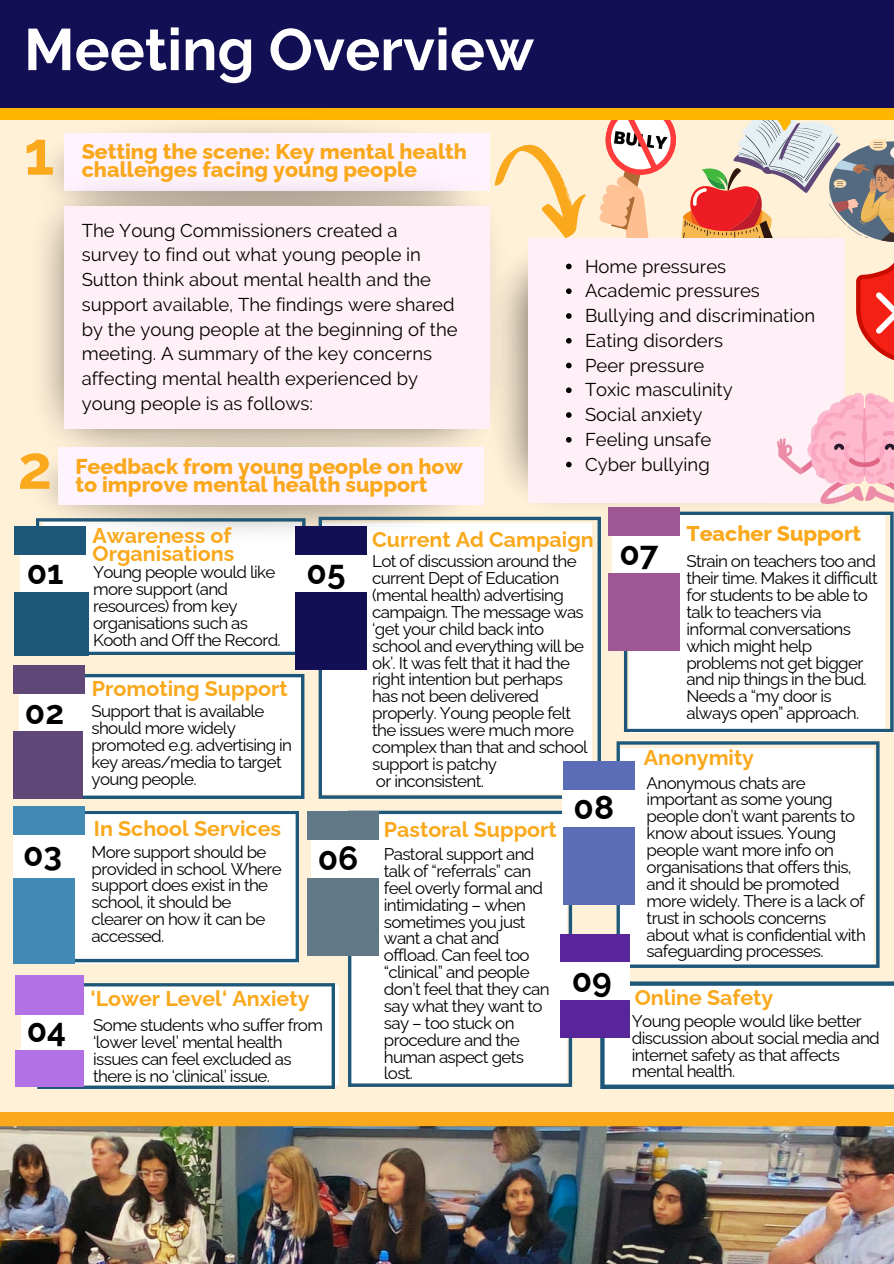
<style>
.page{position:relative;width:894px;height:1264px;background:#fff}
.page>*{position:absolute;margin:0;border:0;box-sizing:border-box;transform-origin:0 0}
.t1{font:700 61.2px "Raleway";color:#faa81c}
.t2{font:700 58.5px "Raleway";color:#fff}
.t3{font:700 33.15px "Raleway";color:#000}
.t4{font:700 21.45px/18px "Raleway";color:#faa81c}
.t5{font:800 21.45px "Raleway";color:#faa81c}
.t6{font:18.45px/24.8px "Raleway";color:#000}
.t7{font:16.95px/16.8px "Raleway";letter-spacing:-.04em;color:#000}
</style>
<div class="page">
<div style="left:0;top:0;width:893px;height:1263px;background:#fff0d8"></div>
<img style="left:483px;top:368px;width:352px;height:149px">
<div style="left:528px;top:238px;width:316px;height:264px;background:#fff0f7"></div>
<img style="left:777px;top:394px;width:116px;height:109px">
<div style="left:0;top:0;width:893px;height:119px;background:#120f54"></div>
<img style="left:32px;top:112px;width:452px;height:60px">
<div style="left:64px;top:133px;width:426px;height:57px;background:#fff4fe"></div>
<img style="left:42px;top:172px;width:467px;height:297px">
<div style="left:64px;top:206px;width:426px;height:223px;background:#fff0f7"></div>
<img style="left:0;top:1112px;width:893px;height:151px">
<img style="left:42px;top:426px;width:441px;height:100px">
<div style="left:58px;top:447px;width:425px;height:57px;background:#fff4fe"></div>
<svg style="left:36px;top:518px;width:269px;height:137px;background:#f0f3f5"></svg>
<div style="left:20px;top:549px;width:62px;height:52px;background:#fff"></div>
<div style="left:14px;top:526px;width:72px;height:28px;background:#1d587b"></div>
<div style="left:14px;top:592px;width:74px;height:63px;background:#1d587b"></div>
<div style="left:75px;top:811px;width:224px;height:151px;background:#fff"></div>
<div style="left:13px;top:834px;width:63px;height:51px;background:#fff"></div>
<div style="left:13px;top:806px;width:72px;height:29px;background:#418ab3"></div>
<div style="left:13px;top:878px;width:62px;height:86px;background:#418ab3"></div>
<svg style="left:82px;top:674px;width:222px;height:125px;background:#edf2f4"></svg>
<div style="left:20px;top:689px;width:62px;height:51px;background:#fff"></div>
<div style="left:13px;top:665px;width:72px;height:28px;background:#5f4877"></div>
<div style="left:13px;top:731px;width:69px;height:68px;background:#5f4877"></div>
<svg style="left:37px;top:983px;width:298px;height:105px;background:#eff2f5"></svg>
<div style="left:22px;top:1007px;width:62px;height:52px;background:#fff"></div>
<div style="left:15px;top:975px;width:68px;height:39px;background:#b371e6"></div>
<div style="left:15px;top:1050px;width:69px;height:36px;background:#b371e6"></div>
<svg style="left:318px;top:517px;width:282px;height:281px;background:#f6f8f8"></svg>
<div style="left:299px;top:550px;width:63px;height:52px;background:#fff"></div>
<div style="left:295px;top:526px;width:71px;height:28px;background:#120f54"></div>
<div style="left:295px;top:592px;width:71px;height:77px;background:#120f54"></div>
<div style="left:348px;top:810px;width:224px;height:276px;background:#fff"></div>
<div style="left:311px;top:836px;width:63px;height:51px;background:#fff"></div>
<div style="left:307px;top:811px;width:72px;height:29px;background:#617986"></div>
<div style="left:307px;top:878px;width:72px;height:77px;background:#617986"></div>
<svg style="left:623px;top:511px;width:270px;height:221px;background:#f4f6f7"></svg>
<div style="left:612px;top:532px;width:62px;height:51px;background:#fff"></div>
<div style="left:607px;top:507px;width:72px;height:28px;background:#9d5792"></div>
<div style="left:607px;top:573px;width:72px;height:77px;background:#9d5792"></div>
<svg style="left:616px;top:741px;width:263px;height:226px;background:#f6f7f8"></svg>
<div style="left:562px;top:778px;width:62px;height:51px;background:#fff"></div>
<div style="left:562px;top:761px;width:72px;height:28px;background:#5c6db8"></div>
<div style="left:562px;top:827px;width:72px;height:77px;background:#5c6db8"></div>
<svg style="left:600px;top:981px;width:293px;height:107px;background:#ecf1f4"></svg>
<div style="left:560px;top:955px;width:69px;height:44px;background:#fff"></div>
<div style="left:560px;top:933px;width:69px;height:28px;background:#59259b"></div>
<div style="left:560px;top:999px;width:69px;height:38px;background:#59259b"></div>
<svg style="left:484px;top:97px;width:410px;height:271px"></svg>
<svg style="left:566px;top:387px;width:5px;height:6px"></svg>
<svg style="left:566px;top:412px;width:5px;height:6px"></svg>
<svg style="left:566px;top:437px;width:5px;height:5px"></svg>
<svg style="left:566px;top:462px;width:5px;height:5px"></svg>
<p class="t2" style="left:24px;top:15px;width:511px">Meeting Overview</p>
<h2 class="t1" style="left:24px;top:117px;width:32px">1</h2>
<p class="t1" style="left:18px;top:431px;width:36px">2</p>
<p class="t5" style="left:82px;top:139px;width:386px">Setting the scene: Key mental health</p>
<p class="t5" style="left:82px;top:157px;width:337px">challenges facing young people</p>
<p class="t6" style="left:82px;top:218px;width:317px">The Young Commissioners created a</p>
<p class="t6" style="left:82px;top:242px;width:377px">survey to find out what young people in Sutton think about mental health and the support available, The findings were shared by the young people at the beginning of the meeting. A summary of the key concerns affecting mental health experienced by young people is as follows:</p>
<p class="t5" style="left:75px;top:453px;width:389px">Feedback from young people on how</p>
<p class="t5" style="left:75px;top:471px;width:353px">to improve mental health support</p>
<p class="t6" style="left:585px;top:254px;width:143px">Home pressures</p>
<p class="t6" style="left:585px;top:278px;width:176px">Academic pressures</p>
<p class="t6" style="left:585px;top:303px;width:232px">Bullying and discrimination</p>
<p class="t6" style="left:585px;top:328px;width:140px">Eating disorders</p>
<p class="t6" style="left:585px;top:353px;width:121px">Peer pressure</p>
<p class="t6" style="left:585px;top:377px;width:149px">Toxic masculinity</p>
<p class="t6" style="left:585px;top:402px;width:119px">Social anxiety</p>
<p class="t6" style="left:585px;top:427px;width:128px">Feeling unsafe</p>
<p class="t6" style="left:585px;top:452px;width:126px">Cyber bullying</p>
<p class="t3" style="left:27px;top:553px;width:38px">01</p>
<h2 class="t4" style="left:93px;top:526px;width:143px">Awareness of<br>Organisations</h2>
<p class="t7" style="left:93px;top:564px;width:189px">Young people would like more support (and resources) from key organisations such as<br>Kooth and Off the Record.</p>
<p class="t4" style="left:92px;top:680px;width:197px">Promoting Support</p>
<p class="t3" style="left:25px;top:692px;width:41px">02</p>
<h2 class="t7" style="left:91px;top:702px;width:202px">Support that is available should more widely promoted e.g. advertising in key areas/media to target young people.</h2>
<h2 class="t4" style="left:94px;top:819px;width:188px">In School Services</h2>
<p class="t3" style="left:306px;top:553px;width:40px">05</p>
<h2 class="t4" style="left:372px;top:530px;width:223px">Current Ad Campaign</h2>
<p class="t7" style="left:372px;top:553px;width:217px">Lot of discussion around the current Dept of Education (mental health) advertising campaign. The message was ‘get your child back into school and everything will be ok’. It was felt that it had the right intention but perhaps has not been delivered properly. Young people felt the issues were much more complex than that and school support is patchy</p>
<p class="t7" style="left:376px;top:772px;width:109px">or inconsistent.</p>
<p class="t4" style="left:384px;top:820px;width:174px">Pastoral Support</p>
<h2 class="t3" style="left:573px;top:788px;width:42px">08</h2>
<p class="t3" style="left:23px;top:834px;width:40px">03</p>
<p class="t3" style="left:27px;top:1011px;width:41px">04</p>
<p class="t7" style="left:91px;top:843px;width:192px">More support should be provided in school. Where support does exist in the school, it should be clearer on how it can be accessed.</p>
<h2 class="t3" style="left:318px;top:838px;width:42px">06</h2>
<p class="t7" style="left:384px;top:845px;width:167px">Pastoral support and talk of “referrals” can feel overly formal and intimidating – when sometimes you just want a chat and offload. Can feel too “clinical” and people don’t feel that they can say what they want to say – too stuck on procedure and the human aspect gets lost.</p>
<p class="t4" style="left:90px;top:989px;width:220px">‘Lower Level‘ Anxiety</p>
<h2 class="t7" style="left:93px;top:1016px;width:231px">Some students who suffer from ‘lower level’ mental health issues can feel excluded as there is no ‘clinical’ issue.</h2>
<h2 class="t3" style="left:571px;top:960px;width:41px">09</h2>
<p class="t3" style="left:619px;top:534px;width:41px">07</p>
<p class="t5" style="left:686px;top:520px;width:176px">Teacher Support</p>
<p class="t7" style="left:686px;top:553px;width:193px">Strain on teachers too and their time. Makes it difficult for students to be able to talk to teachers via informal conversations which might help problems not get bigger and nip things in the bud.<br>Needs a “my door is always open” approach.</p>
<p class="t4" style="left:643px;top:748px;width:112px">Anonymity</p>
<p class="t7" style="left:646px;top:774px;width:221px">Anonymous chats are important as some young people don’t want parents to know about issues. Young people want more info on organisations that offers this, and it should be promoted more widely. There is a lack of trust in schools concerns about what is confidential with safeguarding processes.</p>
<p class="t4" style="left:634px;top:988px;width:140px">Online Safety</p>
<p class="t7" style="left:631px;top:1012px;width:249px">Young people would like better discussion about social media and internet safety as that affects mental health.</p>
</div>
